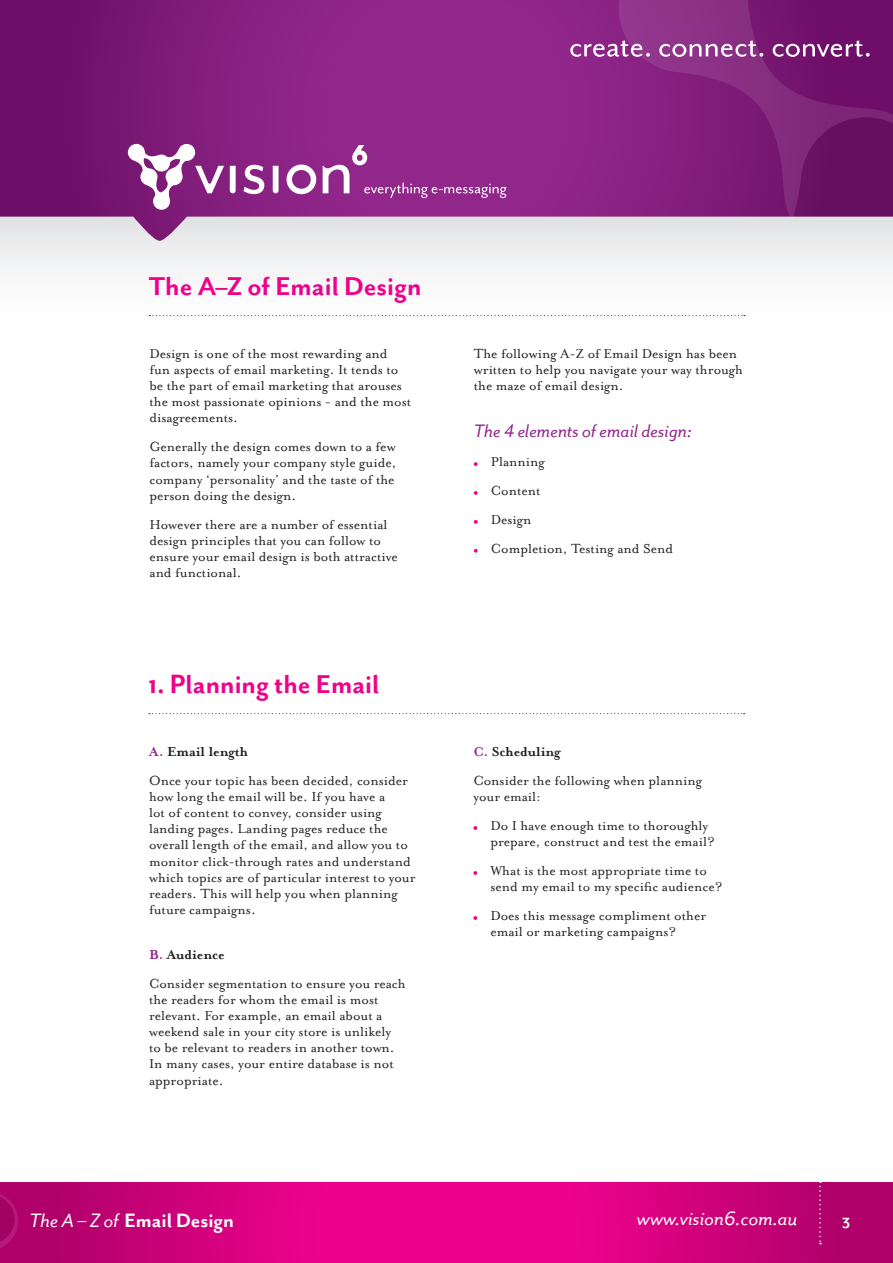
<style>
.page{position:relative;width:893px;height:1263px;background:#fff}
.page>*{position:absolute;margin:0;border:0;box-sizing:border-box;transform-origin:0 0}
.Heading_1{font:30px "Mr Eaves San B";color:#ed028c}
.t1{font:22.5px "Mr Eaves San B";color:#fff}
.t2{font:22.5px "Mr Eaves San Alt RI";color:#fff}
.Body{font:21px "Mr Eaves San Alt RI";color:#91268b}
.t3{font:16.5px "Mr Eaves San B";color:#fff}
.Body-2{font:15px/16.2px "Mrs Eaves Roman";color:#231f20}
.Body-3{font:700 15px "Mrs Eaves";color:#231f20}
.s1{color:#91268b}
.s2{font-family:"Mr Eaves San Alt RI"}
</style>
<div class="page">
<div style="left:0;top:216px;width:893px;height:344px;background:linear-gradient(to bottom,#f7f7f7,#fff)"></div>
<svg style="left:0;top:1182px;width:893px;height:81px;background:#d4017e"></svg>
<svg style="left:0;top:1182px;width:20px;height:68px"></svg>
<svg style="left:819px;top:1182px;width:2px;height:62px"></svg>
<svg style="left:0;top:0;width:611px;height:241px;background:#90358b"></svg>
<svg style="left:611px;top:0;width:282px;height:117px;background:#7e1f78"></svg>
<svg style="left:607px;top:117px;width:286px;height:124px;background:#8e428a"></svg>
<svg style="left:128px;top:143px;width:378px;height:67px;background:#9c4497"></svg>
<svg style="left:570px;top:41px;width:80px;height:16px"></svg>
<svg style="left:659px;top:41px;width:104px;height:16px"></svg>
<svg style="left:773px;top:41px;width:97px;height:16px"></svg>
<svg style="left:149px;top:315px;width:596px;height:1px"></svg>
<svg style="left:474px;top:462px;width:4px;height:4px"></svg>
<svg style="left:474px;top:491px;width:4px;height:4px"></svg>
<svg style="left:474px;top:520px;width:4px;height:4px"></svg>
<svg style="left:474px;top:549px;width:4px;height:4px"></svg>
<svg style="left:149px;top:713px;width:596px;height:1px"></svg>
<svg style="left:473px;top:826px;width:4px;height:4px"></svg>
<svg style="left:473px;top:871px;width:4px;height:4px"></svg>
<svg style="left:473px;top:916px;width:4px;height:4px"></svg>
<p class="Heading_1" style="left:149px;top:269px;width:274px">The A–Z of Email Design</p>
<p class="Body-2" style="left:149px;top:346px;width:263px">Design is one of the most rewarding and fun aspects of email marketing. It tends to be the part of email marketing that arouses the most passionate opinions - and the most disagreements.</p>
<p class="Body-2" style="left:149px;top:439px;width:248px;text-align:justify">Generally the design comes down to a few factors, namely your company style guide, company ‘personality’ and the taste of the person doing the design.</p>
<p class="Body-2" style="left:149px;top:516px;width:250px">However there are a number of essential design principles that you can follow to ensure your email design is both attractive and functional.</p>
<p class="Heading_1" style="left:148px;top:667px;width:233px">1. Planning the Email</p>
<p class="Body-3" style="left:149px;top:743px;width:101px"><span class="s1">A.</span> Email length</p>
<p class="Body-2" style="left:149px;top:772px;width:268px">Once your topic has been decided, consider how long the email will be. If you have a<br>lot of content to convey, consider using landing pages. Landing pages reduce the overall length of the email, and allow you to monitor click-through rates and understand which topics are of particular interest to your readers. This will help you when planning future campaigns.</p>
<p class="Body-3" style="left:149px;top:946px;width:77px"><span class="s1">B.</span> Audience</p>
<p class="Body-2" style="left:149px;top:975px;width:258px">Consider segmentation to ensure you reach the readers for whom the email is most relevant. For example, an email about a weekend sale in your city store is unlikely to be relevant to readers in another town.<br>In many cases, your entire database is not appropriate.</p>
<p class="Body-2" style="left:474px;top:346px;width:271px">The following A-Z of Email Design has been written to help you navigate your way through the maze of email design.</p>
<p class="Body" style="left:474px;top:419px;width:220px">The 4 elements of email design:</p>
<p class="Body-2" style="left:491px;top:454px;width:56px">Planning</p>
<p class="Body-2" style="left:491px;top:482px;width:51px">Content</p>
<p class="Body-2" style="left:491px;top:511px;width:42px">Design</p>
<p class="Body-2" style="left:491px;top:540px;width:184px">Completion, Testing and Send</p>
<p class="Body-3" style="left:473px;top:743px;width:89px"><span class="s1">C.</span> Scheduling</p>
<p class="Body-2" style="left:473px;top:772px;width:230px">Consider the following when planning your email:</p>
<p class="Body-2" style="left:490px;top:817px;width:226px">Do I have enough time to thoroughly prepare, construct and test the email?</p>
<p class="Body-2" style="left:490px;top:862px;width:233px">What is the most appropriate time to send my email to my specific audience?</p>
<p class="Body-2" style="left:490px;top:907px;width:217px">Does this message compliment other email or marketing campaigns?</p>
<p class="t1" style="left:29px;top:1207px;width:206px"><span class="s2">The A – Z of</span> Email Design</p>
<p class="t2" style="left:637px;top:1206px;width:162px">www.vision6.com.au</p>
<p class="t3" style="left:842px;top:1210px;width:10px">3</p>
</div>
